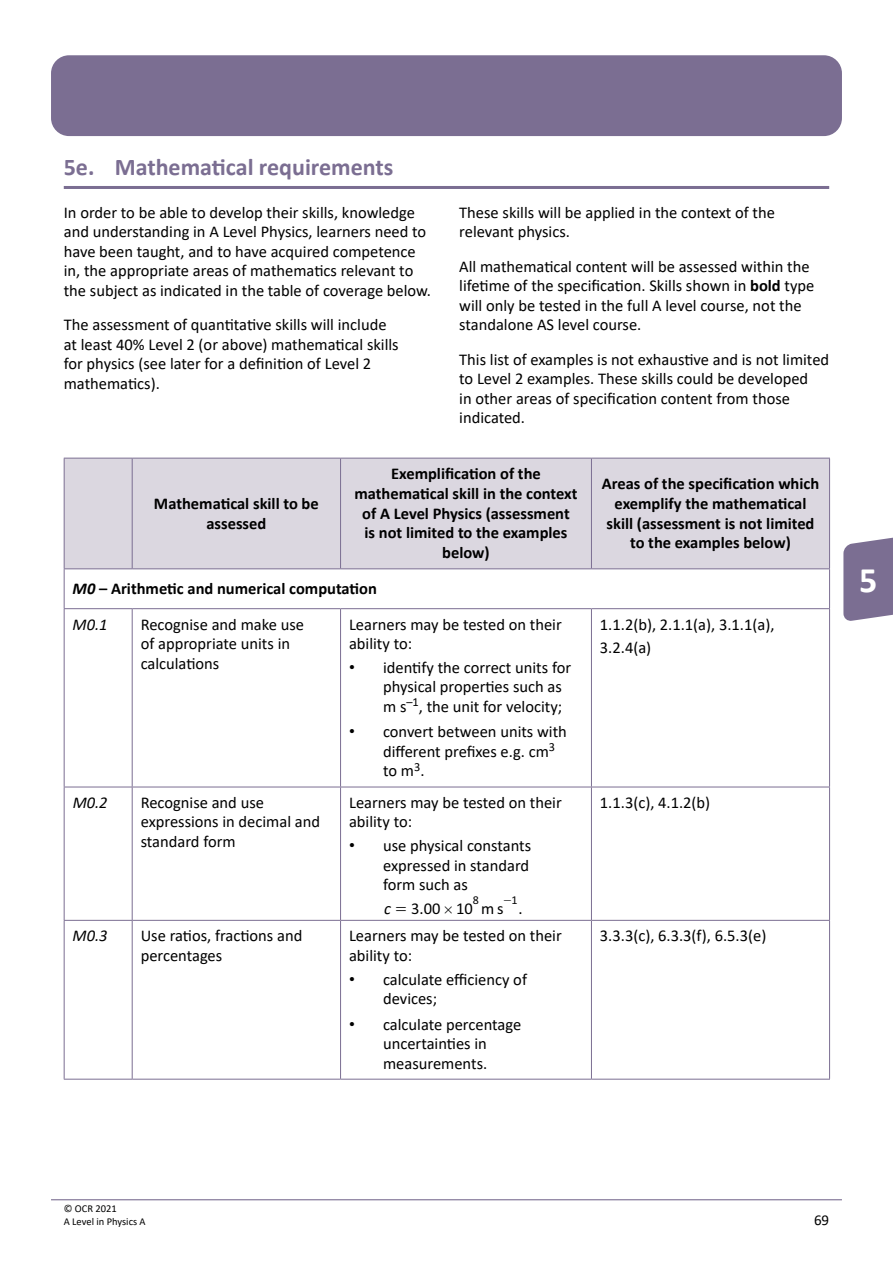
<style>
.page{position:relative;width:893px;height:1263px;background:#fff}
.page>*{position:absolute;margin:0;border:0;box-sizing:border-box;transform-origin:0 0}
.t1{font:700 36px "Calibri";color:#fff}
.Heading2{font:700 24px "Calibri";color:#7b6e92}
.BodyText{font:16.5px/19.5px "Calibri";color:#000}
.TableText{font:16.5px/19.5px "Calibri";color:#000}
.TableHeader{font:700 16.5px/19.8px "Calibri";color:#000;text-align:center}
.TableText-2{font:700 16.5px "Calibri";color:#000}
.TableText-3{font:italic 16.5px "Calibri";color:#000}
.t2{font:16.5px "Calibri 124";color:#000}
.t3{font:16.5px "MM Times Roman";color:#000}
.t4{font:15px "Calibri";color:#000}
.t5{font:13.5px "MM Binary";color:#000}
.t6{font:12px "MM Times Roman";color:#000}
.t7{font:12px "Calibri 124";color:#000}
.t8{font:10.5px/12.8px "Calibri";color:#000}
.s1{font-weight:700}
.s2{font-style:italic}
.s3{font-family:"Arial"}
.s4{font-family:"Calibri";font-style:italic}
.s5{font-family:"Calibri 124"}
</style>
<div class="page">
<hr style="left:51px;top:1199px;width:791px;height:1px;background:#7b6e92">
<div style="left:51px;top:55px;width:791px;height:81px;background:#7b6e92;border-radius:18px"></div>
<svg style="left:843px;top:537px;width:50px;height:84px;background:#877c9c"></svg>
<hr style="left:64px;top:186px;width:765px;height:3px;background:#7b6e92">
<div style="left:65px;top:459px;width:764px;height:109px;background:#dbd7e0"></div>
<hr style="left:132px;top:609px;width:1px;height:178px;background:#7b6e92">
<hr style="left:340px;top:609px;width:1px;height:178px;background:#7b6e92">
<hr style="left:591px;top:609px;width:1px;height:178px;background:#7b6e92">
<hr style="left:64px;top:787px;width:68px;height:1px;background:#7b6e92">
<hr style="left:132px;top:787px;width:209px;height:1px;background:#7b6e92">
<hr style="left:132px;top:787px;width:1px;height:133px;background:#7b6e92">
<hr style="left:341px;top:787px;width:250px;height:1px;background:#7b6e92">
<hr style="left:340px;top:787px;width:1px;height:133px;background:#7b6e92">
<hr style="left:591px;top:787px;width:239px;height:1px;background:#7b6e92">
<hr style="left:591px;top:787px;width:1px;height:133px;background:#7b6e92">
<hr style="left:64px;top:920px;width:68px;height:1px;background:#7b6e92">
<hr style="left:132px;top:920px;width:209px;height:1px;background:#7b6e92">
<hr style="left:132px;top:921px;width:1px;height:158px;background:#7b6e92">
<hr style="left:341px;top:920px;width:250px;height:1px;background:#7b6e92">
<hr style="left:340px;top:921px;width:1px;height:158px;background:#7b6e92">
<hr style="left:591px;top:920px;width:239px;height:1px;background:#7b6e92">
<hr style="left:591px;top:921px;width:1px;height:158px;background:#7b6e92">
<hr style="left:64px;top:609px;width:1px;height:178px;background:#7b6e92">
<hr style="left:829px;top:609px;width:1px;height:178px;background:#7b6e92">
<hr style="left:64px;top:787px;width:1px;height:133px;background:#7b6e92">
<hr style="left:829px;top:787px;width:1px;height:133px;background:#7b6e92">
<hr style="left:64px;top:921px;width:1px;height:158px;background:#7b6e92">
<hr style="left:829px;top:921px;width:1px;height:158px;background:#7b6e92">
<hr style="left:64px;top:569px;width:1px;height:39px;background:#7b6e92">
<hr style="left:829px;top:569px;width:1px;height:39px;background:#7b6e92">
<hr style="left:64px;top:608px;width:68px;height:1px;background:#7b6e92">
<hr style="left:132px;top:608px;width:209px;height:1px;background:#7b6e92">
<hr style="left:341px;top:608px;width:250px;height:1px;background:#7b6e92">
<hr style="left:591px;top:608px;width:239px;height:1px;background:#7b6e92">
<hr style="left:64px;top:1079px;width:68px;height:1px;background:#7b6e92">
<hr style="left:132px;top:1079px;width:209px;height:1px;background:#7b6e92">
<hr style="left:341px;top:1079px;width:250px;height:1px;background:#7b6e92">
<hr style="left:591px;top:1079px;width:239px;height:1px;background:#7b6e92">
<hr style="left:64px;top:458px;width:68px;height:1px;background:#7b6e92">
<hr style="left:132px;top:458px;width:209px;height:1px;background:#7b6e92">
<hr style="left:132px;top:458px;width:1px;height:110px;background:#7b6e92">
<hr style="left:341px;top:458px;width:250px;height:1px;background:#7b6e92">
<hr style="left:340px;top:458px;width:1px;height:110px;background:#7b6e92">
<hr style="left:591px;top:458px;width:239px;height:1px;background:#7b6e92">
<hr style="left:591px;top:458px;width:1px;height:110px;background:#7b6e92">
<hr style="left:829px;top:458px;width:1px;height:110px;background:#7b6e92">
<hr style="left:64px;top:568px;width:68px;height:1px;background:#7b6e92">
<hr style="left:132px;top:568px;width:209px;height:1px;background:#7b6e92">
<hr style="left:341px;top:568px;width:250px;height:1px;background:#7b6e92">
<hr style="left:591px;top:568px;width:239px;height:1px;background:#7b6e92">
<hr style="left:64px;top:458px;width:1px;height:110px;background:#7b6e92">
<h1 class="Heading2" style="left:64px;top:150px;width:331px">5e. Mathematical requirements</h1>
<p class="BodyText" style="left:64px;top:202px;width:369px">In order to be able to develop their skills, knowledge and understanding in A Level Physics, learners need to have been taught, and to have acquired competence in, the appropriate areas of mathematics relevant to the subject as indicated in the table of coverage below.</p>
<p class="BodyText" style="left:64px;top:314px;width:336px">The assessment of quantitative skills will include at least 40% Level 2 (or above) mathematical skills for physics (see later for a definition of Level 2 mathematics).</p>
<p class="BodyText" style="left:459px;top:202px;width:317px">These skills will be applied in the context of the relevant physics.</p>
<p class="BodyText" style="left:459px;top:256px;width:357px">All mathematical content will be assessed within the lifetime of the specification. Skills shown in <span class="s1">bold</span> type will only be tested in the full A level course, not the standalone AS level course.</p>
<p class="BodyText" style="left:459px;top:349px;width:371px">This list of examples is not exhaustive and is not limited to Level 2 examples. These skills could be developed<br>in other areas of specification content from those indicated.</p>
<p class="TableHeader" style="left:354px;top:463px;width:225px">Exemplification of the mathematical skill in the context of A Level Physics (assessment<br>is not limited to the examples below)</p>
<p class="TableHeader" style="left:602px;top:473px;width:219px">Areas of the specification which exemplify the mathematical skill (assessment is not limited to the examples below)</p>
<p class="TableText-2" style="left:73px;top:577px;width:306px"><span class="s2">M0</span> – Arithmetic and numerical computation</p>
<p class="TableText-3" style="left:73px;top:613px;width:36px">M0.1</p>
<p class="TableText" style="left:141px;top:614px;width:165px">Recognise and make use of appropriate units in calculations</p>
<p class="TableText" style="left:349px;top:614px;width:214px">Learners may be tested on their ability to:</p>
<p class="TableHeader" style="left:154px;top:493px;width:166px">Mathematical skill to be assessed</p>
<p class="TableText" style="left:600px;top:614px;width:176px">1.1.2(b), 2.1.1(a), 3.1.1(a),</p>
<p class="TableText" style="left:600px;top:638px;width:53px">3.2.4(a)</p>
<p class="BodyText" style="left:383px;top:657px;width:190px;text-indent:-34px"><span class="s3">•</span> identify the correct units for physical properties such as m s<sup>–1</sup>, the unit for velocity;</p>
<p class="BodyText" style="left:383px;top:722px;width:185px;text-indent:-34px"><span class="s3">•</span> convert between units with different prefixes e.g. cm<sup>3 </sup>to m<sup>3</sup>.</p>
<p class="TableText-3" style="left:73px;top:791px;width:36px">M0.2</p>
<p class="TableText" style="left:141px;top:792px;width:181px">Recognise and use expressions in decimal and standard form</p>
<p class="TableText" style="left:349px;top:792px;width:214px">Learners may be tested on their ability to:</p>
<p class="BodyText" style="left:383px;top:835px;width:150px;text-align:justify;text-indent:-34px"><span class="s3">•</span> use physical constants expressed in standard form such as</p>
<p class="t2" style="left:384px;top:897px;width:121px"><span class="s4">c</span> 30. 0 10 ms</p>
<p class="t2" style="left:518px;top:897px;width:6px">.</p>
<p class="t7" style="left:473px;top:892px;width:8px">8</p>
<p class="t6" style="left:503px;top:895px;width:16px">-<span class="s5">1</span></p>
<p class="t3" style="left:395px;top:901px;width:13px">=</p>
<p class="t5" style="left:444px;top:903px;width:11px">#</p>
<p class="TableText-3" style="left:73px;top:924px;width:36px">M0.3</p>
<p class="TableText" style="left:141px;top:925px;width:163px">Use ratios, fractions and percentages</p>
<p class="TableText" style="left:349px;top:925px;width:214px">Learners may be tested on their ability to:</p>
<p class="BodyText" style="left:383px;top:969px;width:145px;text-indent:-34px"><span class="s3">•</span> calculate efficiency of devices;</p>
<p class="BodyText" style="left:349px;top:1014px;width:174px;text-align:center"><span class="s3">•</span> calculate percentage uncertainties in measurements.</p>
<p class="TableText" style="left:600px;top:792px;width:112px">1.1.3(c), 4.1.2(b)</p>
<p class="TableText" style="left:600px;top:925px;width:168px">3.3.3(c), 6.3.3(f), 6.5.3(e)</p>
<h1 class="t1" style="left:859px;top:555px;width:20px">5</h1>
<p class="t8" style="left:64px;top:1202px;width:83px">© OCR 2021<br>A Level in Physics A</p>
<p class="t4" style="left:814px;top:1209px;width:17px">69</p>
</div>
